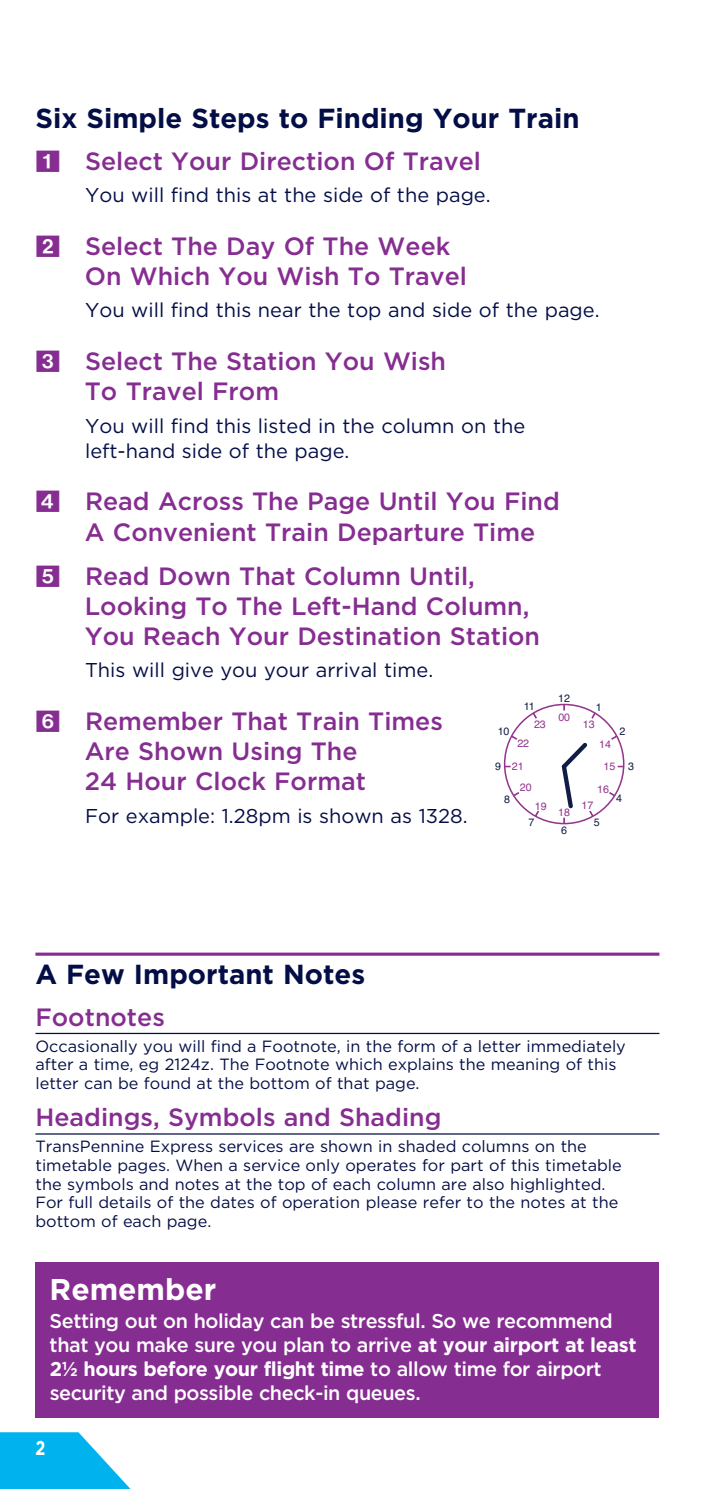
<style>
.page{position:relative;width:702px;height:1489px;background:#fff}
.page>*{position:absolute;margin:0;border:0;box-sizing:border-box;transform-origin:0 0}
.t1{font:700 30px "Gotham";color:#fff}
.t2{font:700 27.5px "Gotham";color:#030e46}
.t3{font:500 25px/30.2px "Gotham";color:#862d91}
.t4{font:20px/25px "Gotham";color:#030e46}
.t5{font:500 20px/24px "Gotham";letter-spacing:-.02em;color:#fff}
.t6{font:700 20px "Gotham";color:#fff;scale:.8 1}
.t7{font:16.25px/18.8px "Gotham";color:#030e46}
.t8{font:10.75px "Helvetica";color:#94348e}
.t9{font:10.75px "Helvetica";color:#111d46}
.s1{color:#111d46}
.s2{font-weight:700}
</style>
<div class="page">
<svg style="left:0;top:1432px;width:130px;height:56px"></svg>
<svg style="left:503px;top:703px;width:122px;height:122px"></svg>
<hr style="left:35px;top:952px;width:624px;height:3px;background:#862d91">
<hr style="left:35px;top:1032px;width:624px;height:2px;background:#030e46">
<hr style="left:35px;top:1133px;width:624px;height:1px;background:#030e46">
<div style="left:35px;top:1261px;width:624px;height:156px;background:#862d91"></div>
<h2 class="t2" style="left:35px;top:109px;width:545px">Six Simple Steps to Finding Your Train</h2>
<h3 class="t3" style="left:85px;top:148px;width:397px">Select Your Direction Of Travel</h3>
<p class="t4" style="left:85px;top:184px;width:407px">You will find this at the side of the page.</p>
<h3 class="t3" style="left:85px;top:233px;width:384px">Select The Day Of The Week<br>On Which You Wish To Travel</h3>
<p class="t4" style="left:85px;top:299px;width:516px">You will find this near the top and side of the page.</p>
<h3 class="t3" style="left:85px;top:348px;width:363px;text-indent:-49px">✓ Select The Station You Wish<br>To Travel From</h3>
<p class="t4" style="left:85px;top:414px;width:441px">You will find this listed in the column on the left-hand side of the page.</p>
<h3 class="t3" style="left:85px;top:488px;width:476px;text-indent:-49px">✔ Read Across The Page Until You Find<br>A Convenient Train Departure Time</h3>
<h3 class="t3" style="left:85px;top:563px;width:457px">Read Down That Column Until,<br>Looking To The Left-Hand Column,<br>You Reach Your Destination Station</h3>
<p class="t4" style="left:85px;top:659px;width:349px">This will give you your arrival time.</p>
<h3 class="t3" style="left:85px;top:708px;width:359px">Remember That Train Times<br>Are Shown Using The<br>24 Hour Clock Format</h3>
<p class="t4" style="left:85px;top:804px;width:384px">For example: 1.28pm is shown as 1328.</p>
<p class="t9" style="left:558px;top:692px;width:13px">12</p>
<p class="t9" style="left:523px;top:700px;width:13px">11</p>
<p class="t9" style="left:596px;top:700px;width:7px">1</p>
<p class="t8" style="left:558px;top:711px;width:13px">00</p>
<p class="t8" style="left:534px;top:718px;width:13px">23</p>
<p class="t8" style="left:582px;top:718px;width:13px">13</p>
<p class="t9" style="left:619px;top:724px;width:7px">2</p>
<p class="t9" style="left:497px;top:725px;width:13px">10</p>
<p class="t8" style="left:517px;top:737px;width:13px">22</p>
<p class="t8" style="left:599px;top:737px;width:13px">14</p>
<p class="t8" style="left:495px;top:759px;width:30px"><span class="s1">9</span> 21</p>
<p class="t8" style="left:603px;top:759px;width:32px">15 <span class="s1">3</span></p>
<p class="t8" style="left:519px;top:781px;width:13px">20</p>
<p class="t8" style="left:597px;top:782px;width:13px">16</p>
<p class="t9" style="left:616px;top:792px;width:7px">4</p>
<p class="t9" style="left:504px;top:792px;width:7px">8</p>
<p class="t8" style="left:535px;top:799px;width:13px">19</p>
<p class="t8" style="left:581px;top:799px;width:13px">17</p>
<p class="t8" style="left:558px;top:806px;width:13px">18</p>
<p class="t9" style="left:561px;top:824px;width:7px">6</p>
<p class="t9" style="left:528px;top:815px;width:7px">7</p>
<p class="t9" style="left:593px;top:816px;width:7px">5</p>
<h2 class="t2" style="left:35px;top:964px;width:331px">A Few Important Notes</h2>
<h3 class="t3" style="left:35px;top:1003px;width:131px">Footnotes</h3>
<p class="t7" style="left:35px;top:1037px;width:592px">Occasionally you will find a Footnote, in the form of a letter immediately after a time, eg 2124z. The Footnote which explains the meaning of this letter can be found at the bottom of that page.</p>
<h3 class="t3" style="left:35px;top:1104px;width:407px">Headings, Symbols and Shading</h3>
<p class="t7" style="left:35px;top:1138px;width:588px">TransPennine Express services are shown in shaded columns on the timetable pages. When a service only operates for part of this timetable the symbols and notes at the top of each column are also highlighted.<br>For full details of the dates of operation please refer to the notes at the bottom of each page.</p>
<h1 class="t1" style="left:50px;top:1278px;width:168px">Remember</h1>
<p class="t5" style="left:50px;top:1310px;width:588px">Setting out on holiday can be stressful. So we recommend that you make sure you plan to arrive <span class="s2">at your airport at least 2½ hours before your flight time</span> to allow time for airport security and possible check-in queues.</p>
<p class="t6" style="left:35px;top:1441px;width:14px">2</p>
</div>
